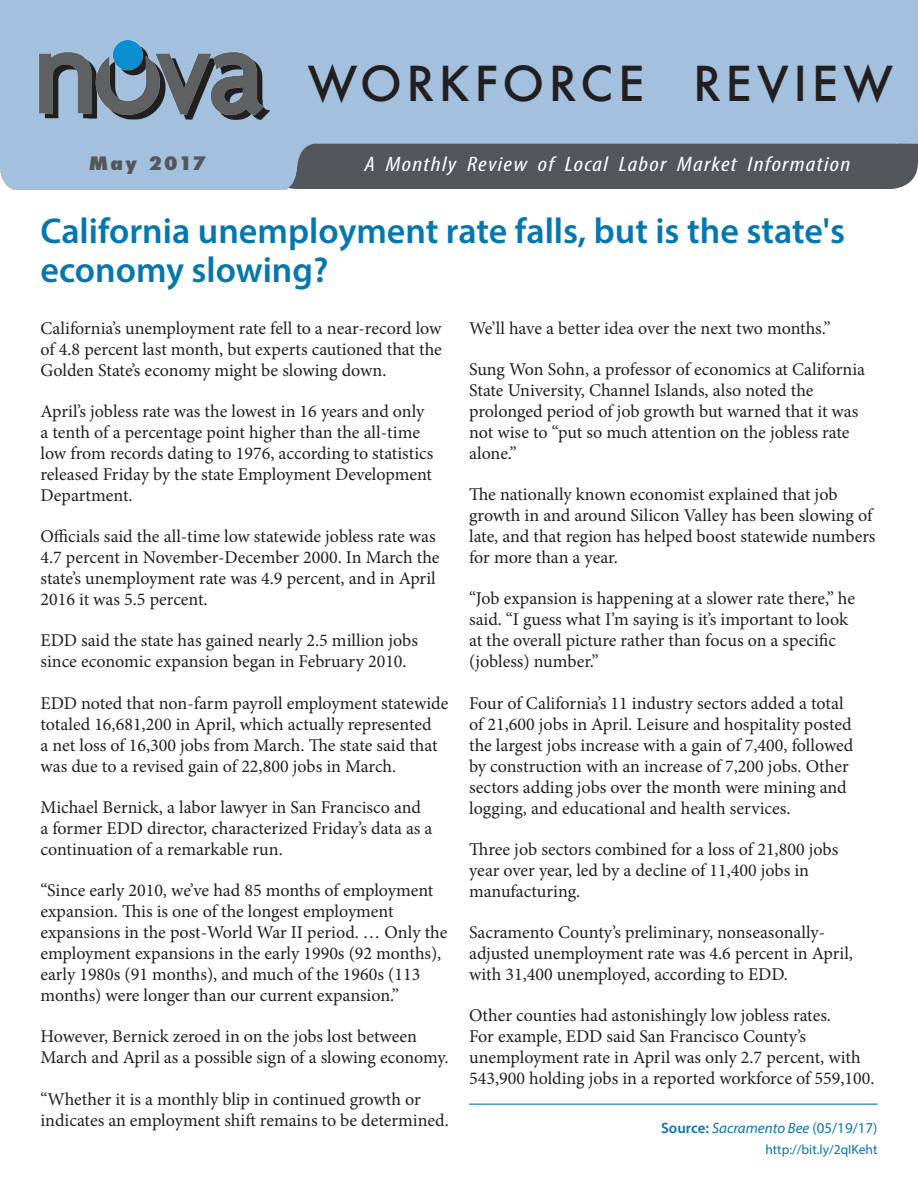
<style>
.page{position:relative;width:918px;height:1188px;background:#fff}
.page>*{position:absolute;margin:0;border:0;box-sizing:border-box;transform-origin:0 0}
.t1{font:500 46.8px "Futura";letter-spacing:.095em;color:#231f20}
.t2{font:600 36px/39px "Myriad Pro";color:#0577af}
.t3{font:italic condensed 21px "Myriad Pro";letter-spacing:.05em;color:#fff;scale:1.2 1}
.t4{font:18px/21px "Minion Pro";color:#231f20}
.t5{font:800 condensed 18px "Futura";letter-spacing:.1em;color:#53565a;scale:1.25 1}
.t6{font:italic 15px "Myriad Pro";color:#0577af}
.t7{font:13.5px "Myriad Pro";color:#0577af}
.s1{font-weight:600;font-style:normal}
.s2{font-style:normal}
</style>
<div class="page">
<img style="left:0;top:0;width:918px;height:189px">
<div style="left:40px;top:41px;width:251px;height:106px;background:#a3c1de"></div>
<img style="left:12px;top:24px;width:256px;height:96px">
<hr style="left:469px;top:1104px;width:409px;height:1px;background:#0577af">
<p class="t5" style="left:89px;top:151px;width:95px">May 2017</p>
<h1 class="t1" style="left:308px;top:52px;width:587px">WORKFORCE REVIEW</h1>
<p class="t3" style="left:364px;top:152px;width:406px">A Monthly Review of Local Labor Market Information</p>
<p class="t2" style="left:40px;top:211px;width:806px">California unemployment rate falls, but is the state's economy slowing?</p>
<p class="t4" style="left:40px;top:317px;width:403px;text-align:justify">California’s unemployment rate fell to a near-record low of 4.8 percent last month, but experts cautioned that the Golden State’s economy might be slowing down.</p>
<p class="t4" style="left:40px;top:401px;width:394px">April’s jobless rate was the lowest in 16 years and only a tenth of a percentage point higher than the all-time low from records dating to 1976, according to statistics released Friday by the state Employment Development Department.</p>
<p class="t4" style="left:40px;top:526px;width:401px">Officials said the all-time low statewide jobless rate was 4.7 percent in November-December 2000. In March the state’s unemployment rate was 4.9 percent, and in April 2016 it was 5.5 percent.</p>
<p class="t4" style="left:40px;top:630px;width:379px">EDD said the state has gained nearly 2.5 million jobs since economic expansion began in February 2010.</p>
<p class="t4" style="left:40px;top:692px;width:409px">EDD noted that non-farm payroll employment statewide totaled 16,681,200 in April, which actually represented<br>a net loss of 16,300 jobs from March. The state said that was due to a revised gain of 22,800 jobs in March.</p>
<p class="t4" style="left:40px;top:797px;width:393px">Michael Bernick, a labor lawyer in San Francisco and a former EDD director, characterized Friday’s data as a continuation of a remarkable run.</p>
<p class="t4" style="left:40px;top:880px;width:408px">“Since early 2010, we’ve had 85 months of employment expansion. This is one of the longest employment expansions in the post-World War II period. … Only the employment expansions in the early 1990s (92 months), early 1980s (91 months), and much of the 1960s (113 months) were longer than our current expansion.”</p>
<p class="t4" style="left:40px;top:1026px;width:410px">However, Bernick zeroed in on the jobs lost between<br>March and April as a possible sign of a slowing economy.</p>
<p class="t4" style="left:40px;top:1088px;width:410px">“Whether it is a monthly blip in continued growth or indicates an employment shift remains to be determined.</p>
<p class="t4" style="left:469px;top:317px;width:363px">We’ll have a better idea over the next two months.”</p>
<p class="t4" style="left:469px;top:359px;width:398px">Sung Won Sohn, a professor of economics at California State University, Channel Islands, also noted the prolonged period of job growth but warned that it was not wise to “put so much attention on the jobless rate alone.”</p>
<p class="t4" style="left:469px;top:484px;width:408px">The nationally known economist explained that job growth in and around Silicon Valley has been slowing of late, and that region has helped boost statewide numbers for more than a year.</p>
<p class="t4" style="left:469px;top:588px;width:388px">“Job expansion is happening at a slower rate there,” he said. “I guess what I’m saying is it’s important to look at the overall picture rather than focus on a specific (jobless) number.”</p>
<p class="t4" style="left:469px;top:692px;width:386px">Four of California’s 11 industry sectors added a total of 21,600 jobs in April. Leisure and hospitality posted the largest jobs increase with a gain of 7,400, followed by construction with an increase of 7,200 jobs. Other sectors adding jobs over the month were mining and logging, and educational and health services.</p>
<p class="t4" style="left:469px;top:839px;width:371px">Three job sectors combined for a loss of 21,800 jobs year over year, led by a decline of 11,400 jobs in manufacturing.</p>
<p class="t4" style="left:469px;top:922px;width:385px">Sacramento County’s preliminary, nonseasonally&shy;adjusted unemployment rate was 4.6 percent in April, with 31,400 unemployed, according to EDD.</p>
<p class="t4" style="left:469px;top:1005px;width:407px">Other counties had astonishingly low jobless rates.<br>For example, EDD said San Francisco County’s unemployment rate in April was only 2.7 percent, with 543,900 holding jobs in a reported workforce of 559,100.</p>
<p class="t6" style="left:661px;top:1118px;width:218px"><span class="s1">Source:</span> Sacramento Bee <span class="s2">(05/19/17)</span></p>
<p class="t7" style="left:765px;top:1141px;width:114px">http://bit.ly/2qIKeht</p>
</div>
